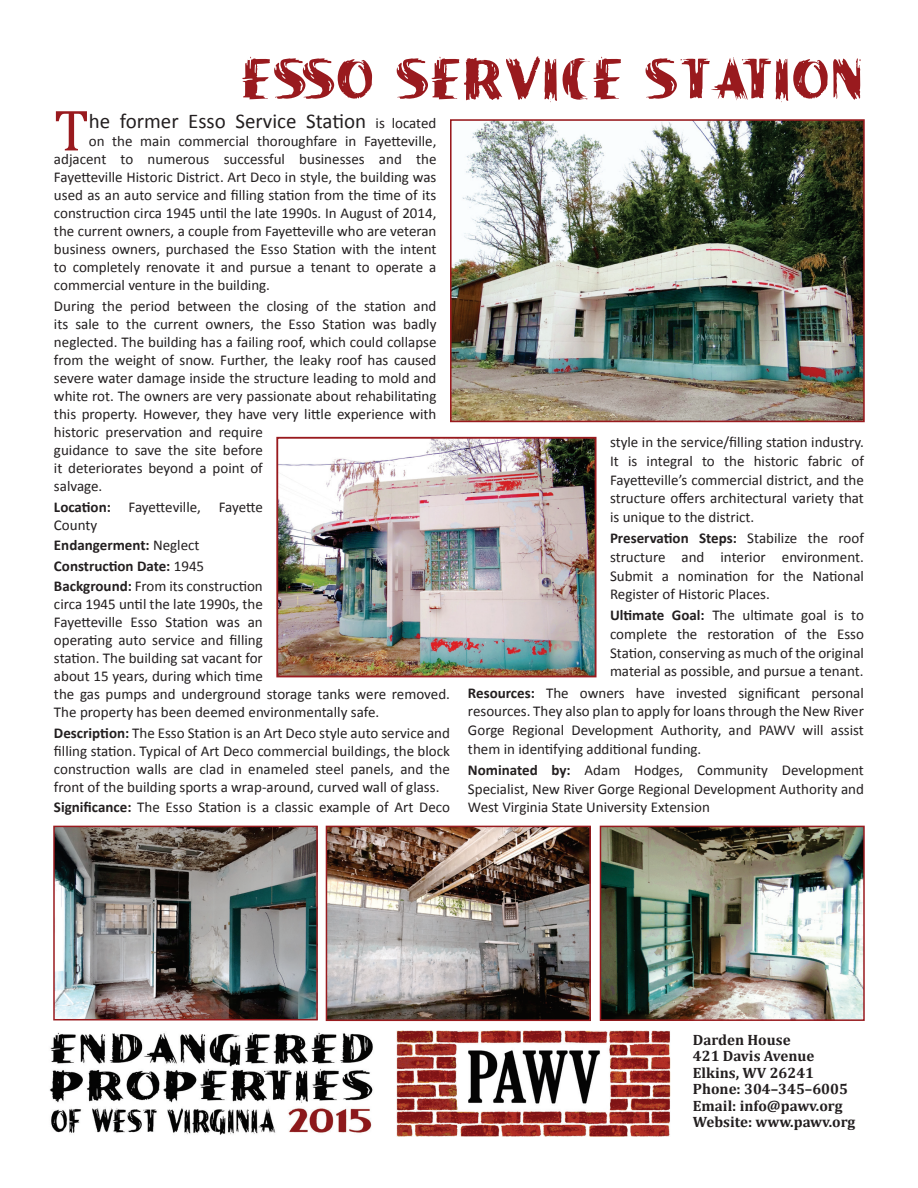
<style>
.page{position:relative;width:918px;height:1188px;background:#fff}
.page>*{position:absolute;margin:0;border:0;box-sizing:border-box;transform-origin:0 0}
.t1{font:58.8px "Cambria";color:#991a1e}
.t2{font:51px "Paint Peel MF Initials";color:#991a1e}
.t3{font:21px "Calibri";color:#231f20}
.t4{font:15px/18px "Calibri";color:#231f20;text-align:justify}
.t5{font:700 15px/16.5px "Cambria";color:#231f20}
.t6{font:700 15px/20.4px "Calibri";color:#231f20}
.s1{font-size:15px}
.s2{font-weight:700}
.s3{font-weight:400}
</style>
<div class="page">
<img style="left:453px;top:122px;width:409px;height:297px">
<div style="left:450px;top:119px;width:415px;height:303px;border:2px solid #991a1e"></div>
<img style="left:279px;top:440px;width:315px;height:234px">
<div style="left:276px;top:437px;width:321px;height:240px;border:2px solid #991a1e"></div>
<img style="left:56px;top:829px;width:259px;height:188px">
<div style="left:53px;top:826px;width:265px;height:194px;border:2px solid #991a1e"></div>
<img style="left:603px;top:829px;width:259px;height:189px">
<div style="left:600px;top:826px;width:265px;height:195px;border:2px solid #991a1e"></div>
<img style="left:329px;top:829px;width:259px;height:189px">
<div style="left:326px;top:826px;width:265px;height:195px;border:2px solid #991a1e"></div>
<img style="left:396px;top:1031px;width:274px;height:105px">
<img style="left:49px;top:1032px;width:324px;height:103px">
<h2 class="t2" style="left:240px;top:54px;width:625px">ESSO SERVICE STATION</h2>
<h1 class="t1" style="left:54px;top:96px;width:36px">T</h1>
<h3 class="t3" style="left:89px;top:108px;width:349px">he former Esso Service Station <span class="s1">is located</span></h3>
<p class="t4" style="left:54px;top:132px;width:384px;text-indent:35px">on the main commercial thoroughfare in Fayetteville, adjacent to numerous successful businesses and the Fayetteville Historic District. Art Deco in style, the building was used as an auto service and filling station from the time of its construction circa 1945 until the late 1990s. In August of 2014, the current owners, a couple from Fayetteville who are veteran business owners, purchased the Esso Station with the intent to completely renovate it and pursue a tenant to operate a commercial venture in the building.</p>
<p class="t4" style="left:54px;top:297px;width:384px;text-align:left">During the period between the closing of the station and its sale to the current owners, the Esso Station was badly neglected. The building has a failing roof, which could collapse from the weight of snow. Further, the leaky roof has caused severe water damage inside the structure leading to mold and white rot. The owners are very passionate about rehabilitating this property. However, they have very little experience with historic preservation and require<br>guidance to save the site before<br>it deteriorates beyond a point of<br>salvage.</p>
<p class="t4" style="left:54px;top:498px;width:210px"><span class="s2">Location:</span> Fayetteville, Fayette<br>County</p>
<p class="t6" style="left:54px;top:535px;width:210px">Endangerment: <span class="s3">Neglect<br></span>Construction Date: <span class="s3">1945<br></span>Background: <span class="s3">From its construction</span></p>
<p class="t4" style="left:54px;top:595px;width:397px;text-align:left">circa 1945 until the late 1990s, the<br>Fayetteville Esso Station was an<br>operating auto service and filling<br>station. The building sat vacant for<br>about 15 years, during which time<br>the gas pumps and underground storage tanks were removed.<br>The property has been deemed environmentally safe.</p>
<p class="t4" style="left:54px;top:724px;width:398px"><span class="s2">Description:</span> The Esso Station is an Art Deco style auto service and filling station. Typical of Art Deco commercial buildings, the block construction walls are clad in enameled steel panels, and the front of the building sports a wrap-around, curved wall of glass.</p>
<p class="t4" style="left:54px;top:798px;width:397px"><span class="s2">Significance:</span> The Esso Station is a classic example of Art Deco</p>
<p class="t4" style="left:610px;top:433px;width:255px;line-height:18.8px">style in the service/filling station industry.<br>It is integral to the historic fabric of Fayetteville’s commercial district, and the structure offers architectural variety that is unique to the district.</p>
<p class="t4" style="left:610px;top:529px;width:255px;line-height:18.8px"><span class="s2">Preservation Steps:</span> Stabilize the roof structure and interior environment.<br>Submit a nomination for the National Register of Historic Places.</p>
<p class="t4" style="left:610px;top:606px;width:255px;line-height:18.8px"><span class="s2">Ultimate Goal:</span> The ultimate goal is to complete the restoration of the Esso Station, conserving as much of the original material as possible, and pursue a tenant.</p>
<p class="t4" style="left:468px;top:683px;width:398px;line-height:18.8px"><span class="s2">Resources:</span> The owners have invested significant personal resources. They also plan to apply for loans through the New River Gorge Regional Development Authority, and PAWV will assist them in identifying additional funding.</p>
<p class="t4" style="left:468px;top:761px;width:398px;line-height:18.8px"><span class="s2">Nominated by:</span> Adam Hodges, Community Development Specialist, New River Gorge Regional Development Authority and West Virginia State University Extension</p>
<p class="t5" style="left:693px;top:1031px;width:164px">Darden House<br>421 Davis Avenue<br>Elkins, WV 26241<br>Phone: 304–345–6005<br>Email: info@pawv.org<br>Website: www.pawv.org</p>
</div>
